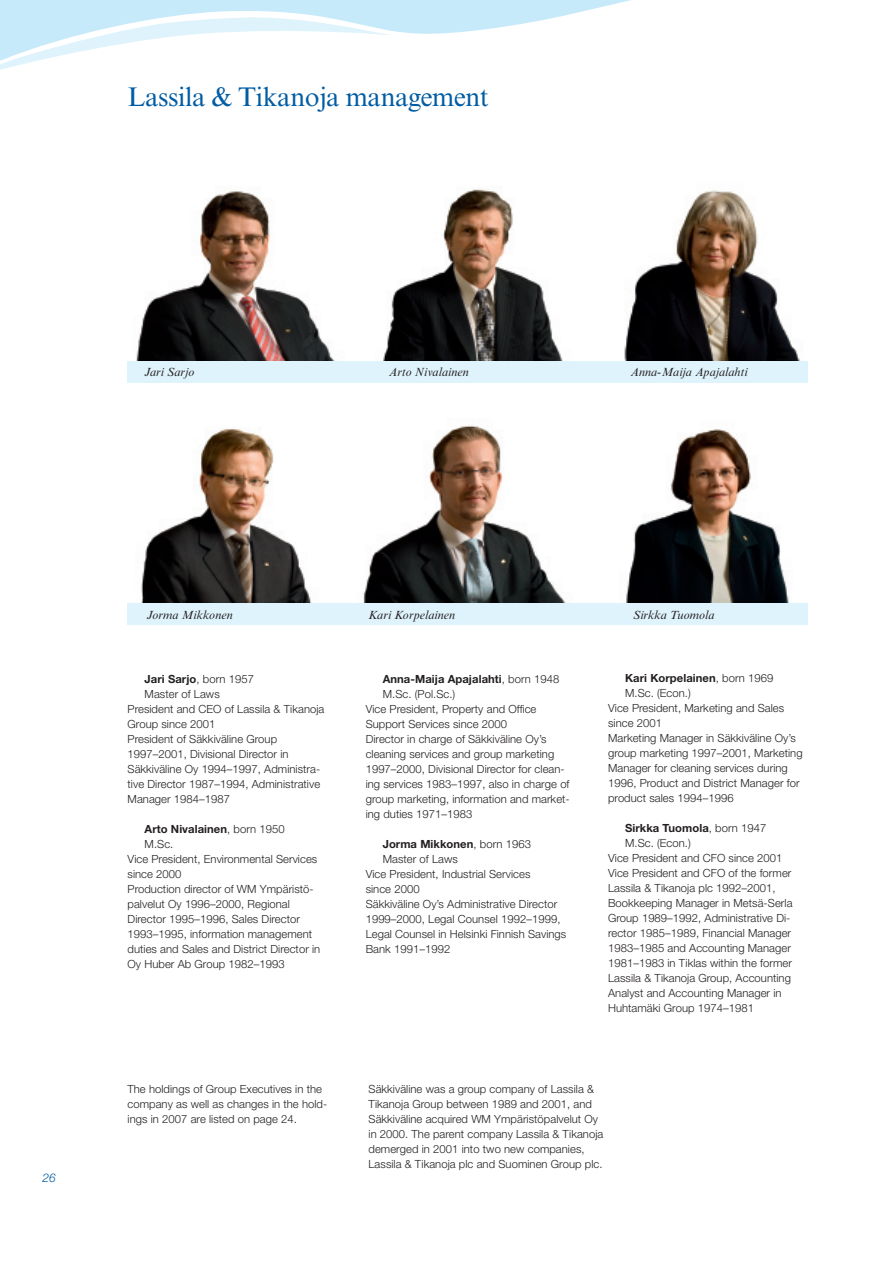
<style>
.page{position:relative;width:893px;height:1263px;background:#fff}
.page>*{position:absolute;margin:0;border:0;box-sizing:border-box;transform-origin:0 0}
.t1{font:27px "Times New Roman MT Std";letter-spacing:-.015em;color:#015ca3}
.t2{font:italic 12px "Times New Roman MT Std";letter-spacing:.005em;color:#231f20}
.t3{font:italic 300 12px "Helvetica Neue LT Std";color:#015ca3}
.t4{font:300 11.25px/15px "Helvetica Neue LT Std";letter-spacing:.005em;color:#231f20}
.t5{font:700 11.25px "Helvetica Neue LT Std";letter-spacing:.005em;color:#231f20}
.s1{font-weight:300}
</style>
<div class="page">
<svg style="left:0;top:0;width:631px;height:70px"></svg>
<img style="left:128px;top:428px;width:207px;height:176px">
<img style="left:357px;top:425px;width:222px;height:179px">
<img style="left:598px;top:429px;width:210px;height:175px">
<img style="left:624px;top:190px;width:176px;height:171px">
<img style="left:383px;top:189px;width:180px;height:172px">
<img style="left:136px;top:189px;width:199px;height:172px">
<div style="left:128px;top:604px;width:680px;height:21px;background:#dff3fc"></div>
<div style="left:128px;top:361px;width:680px;height:22px;background:#dff3fc"></div>
<h1 class="t1" style="left:128px;top:82px;width:363px">Lassila &amp; Tikanoja management</h1>
<p class="t2" style="left:145px;top:365px;width:51px">Jari Sarjo</p>
<p class="t2" style="left:389px;top:365px;width:81px">Arto Nivalainen</p>
<p class="t2" style="left:630px;top:365px;width:119px">Anna-Maija Apajalahti</p>
<p class="t3" style="left:43px;top:1171px;width:15px">26</p>
<p class="t2" style="left:147px;top:608px;width:87px">Jorma Mikkonen</p>
<p class="t2" style="left:368px;top:608px;width:88px">Kari Korpelainen</p>
<p class="t2" style="left:633px;top:608px;width:83px">Sirkka Tuomola</p>
<p class="t5" style="left:145px;top:672px;width:111px">Jari Sarjo<span class="s1">, born 1957</span></p>
<p class="t4" style="left:145px;top:686px;width:77px">Master of Laws</p>
<p class="t4" style="left:128px;top:701px;width:198px">President and CEO of Lassila &amp; Tikanoja</p>
<p class="t4" style="left:128px;top:716px;width:89px">Group since 2001</p>
<p class="t4" style="left:128px;top:731px;width:151px">President of Säkkiväline Group</p>
<p class="t4" style="left:128px;top:746px;width:163px">1997–2001, Divisional Director in</p>
<p class="t4" style="left:128px;top:761px;width:194px">Säkkiväline Oy 1994–1997, Administra-</p>
<p class="t4" style="left:128px;top:776px;width:194px">tive Director 1987–1994, Administrative</p>
<p class="t4" style="left:128px;top:791px;width:104px">Manager 1984–1987</p>
<p class="t5" style="left:145px;top:822px;width:142px">Arto Nivalainen<span class="s1">, born 1950</span></p>
<p class="t4" style="left:145px;top:836px;width:30px">M.Sc.</p>
<p class="t4" style="left:128px;top:851px;width:191px">Vice President, Environmental Services</p>
<p class="t4" style="left:128px;top:866px;width:55px">since 2000</p>
<p class="t4" style="left:128px;top:881px;width:186px">Production director of WM Ympäristö-</p>
<p class="t4" style="left:128px;top:896px;width:164px">palvelut Oy 1996–2000, Regional</p>
<p class="t4" style="left:128px;top:911px;width:174px">Director 1995–1996, Sales Director</p>
<p class="t4" style="left:128px;top:926px;width:186px">1993–1995, information management</p>
<p class="t4" style="left:128px;top:941px;width:194px">duties and Sales and District Director in</p>
<p class="t4" style="left:128px;top:956px;width:159px">Oy Huber Ab Group 1982–1993</p>
<p class="t5" style="left:383px;top:672px;width:178px">Anna-Maija Apajalahti<span class="s1">, born 1948</span></p>
<p class="t4" style="left:383px;top:686px;width:74px">M.Sc. (Pol.Sc.)</p>
<p class="t4" style="left:366px;top:701px;width:172px">Vice President, Property and Office</p>
<p class="t4" style="left:366px;top:716px;width:143px">Support Services since 2000</p>
<p class="t4" style="left:366px;top:731px;width:182px">Director in charge of Säkkiväline Oy’s</p>
<p class="t4" style="left:366px;top:746px;width:190px">cleaning services and group marketing</p>
<p class="t4" style="left:366px;top:761px;width:201px">1997–2000, Divisional Director for clean-</p>
<p class="t4" style="left:366px;top:776px;width:205px">ing services 1983–1997, also in charge of</p>
<p class="t4" style="left:366px;top:791px;width:206px">group marketing, information and market-</p>
<p class="t4" style="left:366px;top:806px;width:108px">ing duties 1971–1983</p>
<p class="t5" style="left:383px;top:837px;width:150px">Jorma Mikkonen<span class="s1">, born 1963</span></p>
<p class="t4" style="left:383px;top:851px;width:77px">Master of Laws</p>
<p class="t4" style="left:366px;top:866px;width:166px">Vice President, Industrial Services</p>
<p class="t4" style="left:366px;top:881px;width:55px">since 2000</p>
<p class="t4" style="left:366px;top:896px;width:193px">Säkkiväline Oy’s Administrative Director</p>
<p class="t4" style="left:366px;top:911px;width:196px">1999–2000, Legal Counsel 1992–1999,</p>
<p class="t4" style="left:366px;top:926px;width:202px">Legal Counsel in Helsinki Finnish Savings</p>
<p class="t4" style="left:366px;top:941px;width:86px">Bank 1991–1992</p>
<p class="t5" style="left:625px;top:671px;width:150px">Kari Korpelainen<span class="s1">, born 1969</span></p>
<p class="t4" style="left:625px;top:685px;width:67px">M.Sc. (Econ.)</p>
<p class="t4" style="left:608px;top:700px;width:178px">Vice President, Marketing and Sales</p>
<p class="t4" style="left:608px;top:715px;width:55px">since 2001</p>
<p class="t4" style="left:608px;top:730px;width:189px">Marketing Manager in Säkkiväline Oy’s</p>
<p class="t4" style="left:608px;top:745px;width:196px">group marketing 1997–2001, Marketing</p>
<p class="t4" style="left:608px;top:760px;width:181px">Manager for cleaning services during</p>
<p class="t4" style="left:608px;top:775px;width:193px">1996, Product and District Manager for</p>
<p class="t4" style="left:608px;top:790px;width:127px">product sales 1994–1996</p>
<p class="t5" style="left:625px;top:821px;width:143px">Sirkka Tuomola<span class="s1">, born 1947</span></p>
<p class="t4" style="left:625px;top:835px;width:67px">M.Sc. (Econ.)</p>
<p class="t4" style="left:608px;top:850px;width:176px">Vice President and CFO since 2001</p>
<p class="t4" style="left:608px;top:865px;width:185px">Vice President and CFO of the former</p>
<p class="t4" style="left:608px;top:880px;width:169px">Lassila &amp; Tikanoja plc 1992–2001,</p>
<p class="t4" style="left:608px;top:895px;width:186px">Bookkeeping Manager in Metsä-Serla</p>
<p class="t4" style="left:608px;top:910px;width:184px">Group 1989–1992, Administrative Di-</p>
<p class="t4" style="left:608px;top:925px;width:185px">rector 1985–1989, Financial Manager</p>
<p class="t4" style="left:608px;top:940px;width:184px">1983–1985 and Accounting Manager</p>
<p class="t4" style="left:608px;top:955px;width:185px">1981–1983 in Tiklas within the former</p>
<p class="t4" style="left:608px;top:970px;width:184px">Lassila &amp; Tikanoja Group, Accounting</p>
<p class="t4" style="left:608px;top:985px;width:175px">Analyst and Accounting Manager in</p>
<p class="t4" style="left:608px;top:1000px;width:147px">Huhtamäki Group 1974–1981</p>
<p class="t4" style="left:128px;top:1081px;width:201px">The holdings of Group Executives in the company as well as changes in the hold&shy;ings in 2007 are listed on page 24.</p>
<p class="t4" style="left:368px;top:1081px;width:236px">Säkkiväline was a group company of Lassila &amp; Tikanoja Group between 1989 and 2001, and Säkkiväline acquired WM Ympäristöpalvelut Oy in 2000. The parent company Lassila &amp; Tikanoja demerged in 2001 into two new companies, Lassila &amp; Tikanoja plc and Suominen Group plc.</p>
</div>
